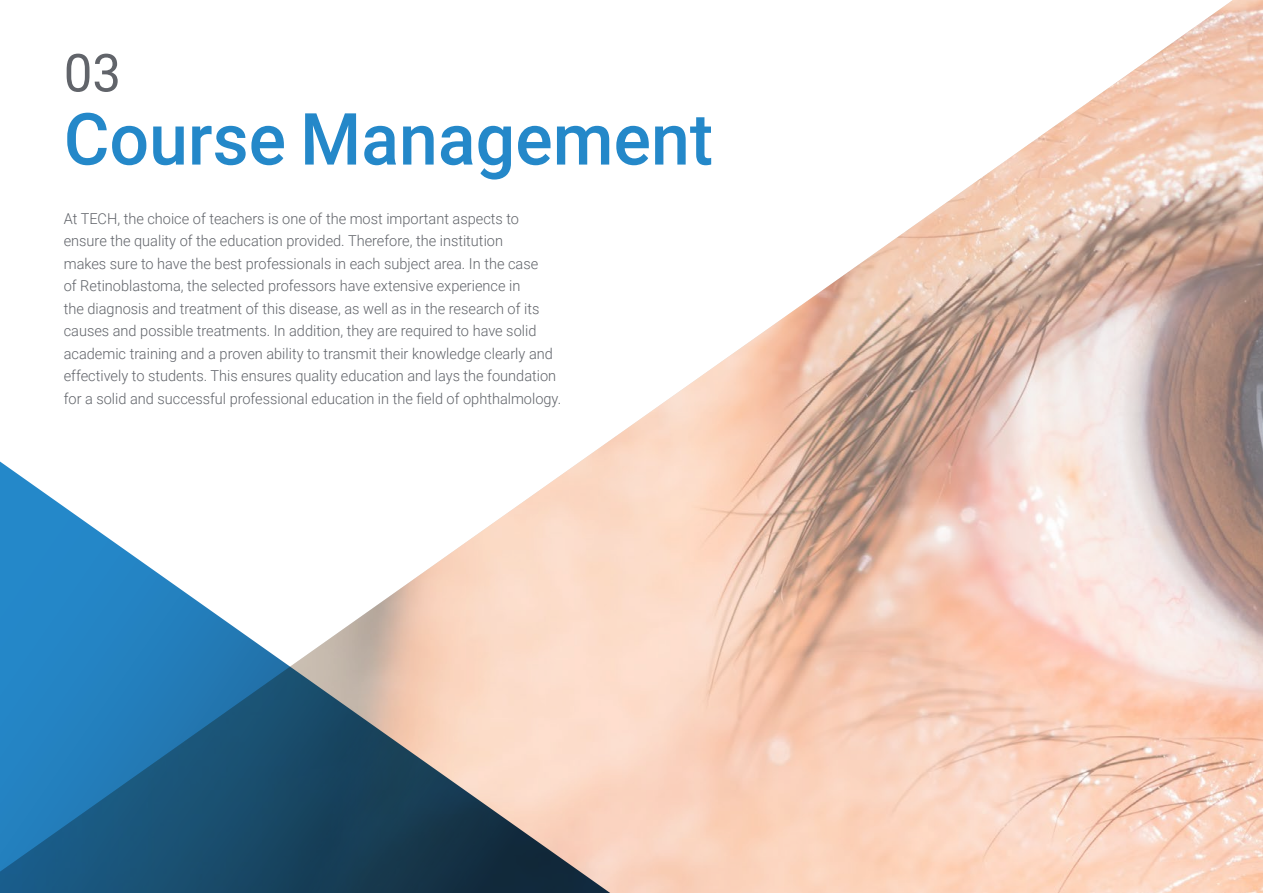
<style>
.page{position:relative;width:1263px;height:893px;background:#fff}
.page>*{position:absolute;margin:0;border:0;box-sizing:border-box;transform-origin:0 0}
.t1{font:500 72px "Roboto";color:#2488c9}
.t2{font:52.5px "Roboto";color:#61646a}
.t3{font:300 15px/22.5px "Roboto";color:#61646a}
</style>
<div class="page">
<img style="left:602px;top:0;width:661px;height:893px">
<svg style="left:0;top:446px;width:640px;height:447px"></svg>
<h2 class="t2" style="left:64px;top:36px;width:59px">03</h2>
<h1 class="t1" style="left:64px;top:89px;width:651px">Course Management</h1>
<p class="t3" style="left:64px;top:207px;width:499px">At TECH, the choice of teachers is one of the most important aspects to ensure the quality of the education provided. Therefore, the institution<br>makes sure to have the best professionals in each subject area. In the case<br>of Retinoblastoma, the selected professors have extensive experience in<br>the diagnosis and treatment of this disease, as well as in the research of its causes and possible treatments. In addition, they are required to have solid academic training and a proven ability to transmit their knowledge clearly and effectively to students. This ensures quality education and lays the foundation for a solid and successful professional education in the field of ophthalmology.</p>
</div>
